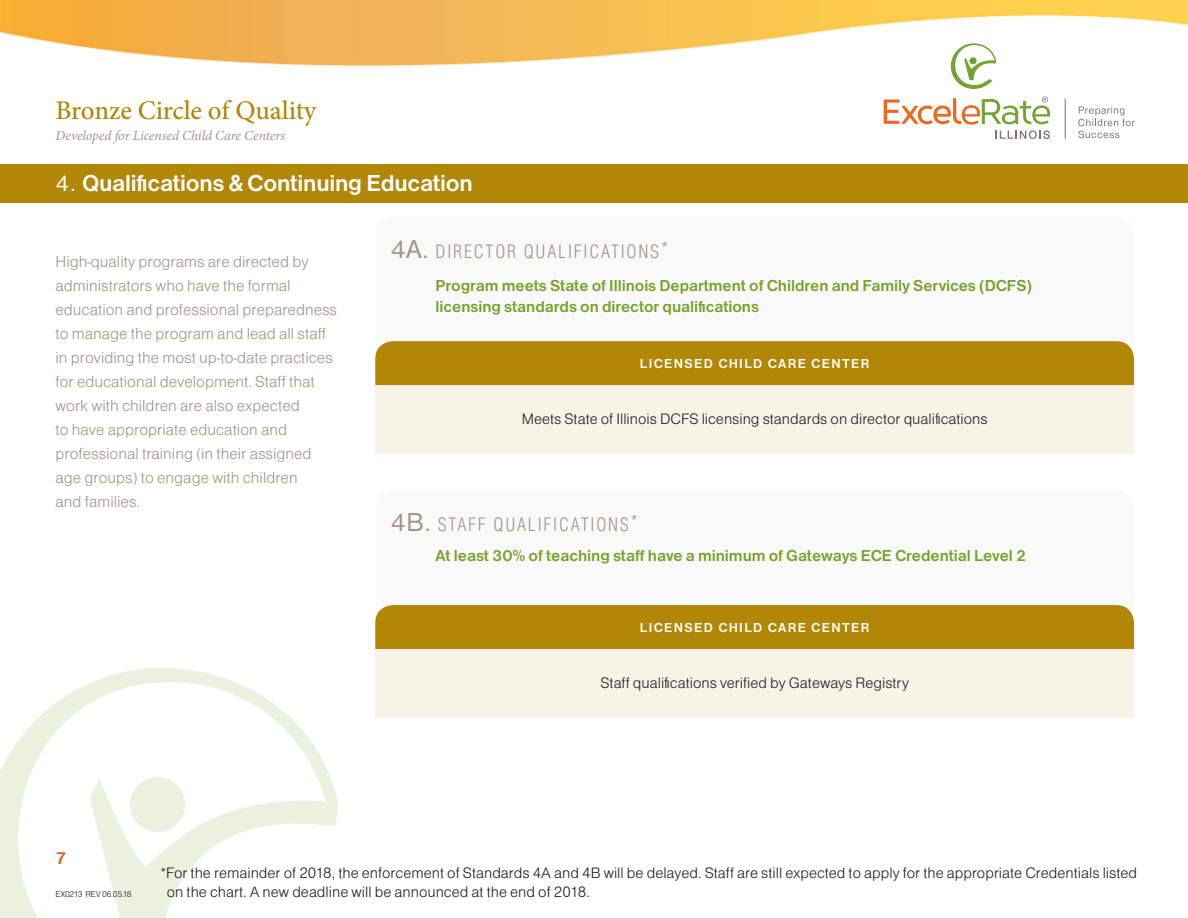
<style>
.page{position:relative;width:1188px;height:918px;background:#fff}
.page>*{position:absolute;margin:0;border:0;box-sizing:border-box;transform-origin:0 0}
.t1{font:500 27px "Minion Pro";letter-spacing:-.005em;color:#b28705}
.t2{font:24px "Helvetica Mdm";letter-spacing:-.01em;color:#fff}
.t3{font:300 condensed 18px "Helvetica";letter-spacing:.1em;color:#a4948b}
.t4{font:18px "Helvetica Mdm";color:#dc6528}
.t5{font:16.5px/24px "Helvetica Lgt";color:#a4948b}
.t6{font:16.5px/21px "Helvetica Mdm";letter-spacing:-.005em;color:#78a22d}
.t7{font:15.75px/19.5px "Helvetica Lgt";color:#231f20}
.t8{font:italic 13.8px "Minion Pro";letter-spacing:-.005em;color:#a19689}
.t9{font:13.5px "Helvetica Mdm";letter-spacing:.1em;color:#fff}
.t10{font:8.85px "Helvetica Lgt";letter-spacing:-.025em;color:#231f20}
.s1{font-family:"Helvetica Rmn"}
.s2{font-family:"Helvetica Rmn";font-weight:400;font-stretch:normal;font-size:27px}
</style>
<div class="page">
<svg style="left:0;top:668px;width:338px;height:250px"></svg>
<svg style="left:1078px;top:106px;width:57px;height:32px"></svg>
<hr style="left:1065px;top:98px;width:1px;height:41px;background:#7d726d">
<svg style="left:952px;top:75px;width:41px;height:14px"></svg>
<svg style="left:884px;top:96px;width:166px;height:43px"></svg>
<div style="left:0;top:164px;width:1188px;height:39px;background:#b28705"></div>
<img style="left:0;top:0;width:1188px;height:75px">
<div style="left:375px;top:341px;width:759px;height:44px;background:#b28705"></div>
<div style="left:376px;top:385px;width:758px;height:69px;background:#f7f3e6"></div>
<div style="left:376px;top:649px;width:758px;height:68px;background:#f7f3e6"></div>
<div style="left:375px;top:605px;width:759px;height:44px;background:#b28705"></div>
<h1 class="t1" style="left:56px;top:93px;width:262px">Bronze Circle of Quality</h1>
<p class="t8" style="left:56px;top:127px;width:231px">Developed for Licensed Child Care Centers</p>
<p class="t2" style="left:56px;top:167px;width:419px"><span class="s1">4.</span> Qualifications &amp; Continuing Education</p>
<p class="t5" style="left:56px;top:251px;width:283px">High-quality programs are directed by administrators who have the formal education and professional preparedness to manage the program and lead all staff in providing the most up-to-date practices for educational development. Staff that work with children are also expected<br>to have appropriate education and professional training (in their assigned age groups) to engage with children<br>and families.</p>
<p class="t3" style="left:391px;top:240px;width:279px"><span class="s2">4A.</span> DIRECTOR QUALIFICATIONS*</p>
<p class="t6" style="left:436px;top:276px;width:598px">Program meets State of Illinois Department of Children and Family Services (DCFS) licensing standards on director qualifications</p>
<p class="t9" style="left:640px;top:355px;width:231px">LICENSED CHILD CARE CENTER</p>
<p class="t7" style="left:522px;top:411px;width:467px">Meets State of Illinois DCFS licensing standards on director qualifications</p>
<p class="t3" style="left:391px;top:513px;width:249px"><span class="s2">4B.</span> STAFF QUALIFICATIONS*</p>
<p class="t6" style="left:436px;top:546px;width:592px">At least 30% of teaching staff have a minimum of Gateways ECE Credential Level 2</p>
<p class="t9" style="left:640px;top:619px;width:231px">LICENSED CHILD CARE CENTER</p>
<p class="t7" style="left:600px;top:675px;width:310px">Staff qualifications verified by Gateways Registry</p>
<p class="t4" style="left:56px;top:846px;width:13px">7</p>
<p class="t10" style="left:56px;top:888px;width:78px">EX0213 REV 06.05.18</p>
<p class="t7" style="left:167px;top:864px;width:972px;text-indent:-6px">*For the remainder of 2018, the enforcement of Standards 4A and 4B will be delayed. Staff are still expected to apply for the appropriate Credentials listed on the chart. A new deadline will be announced at the end of 2018.</p>
</div>
